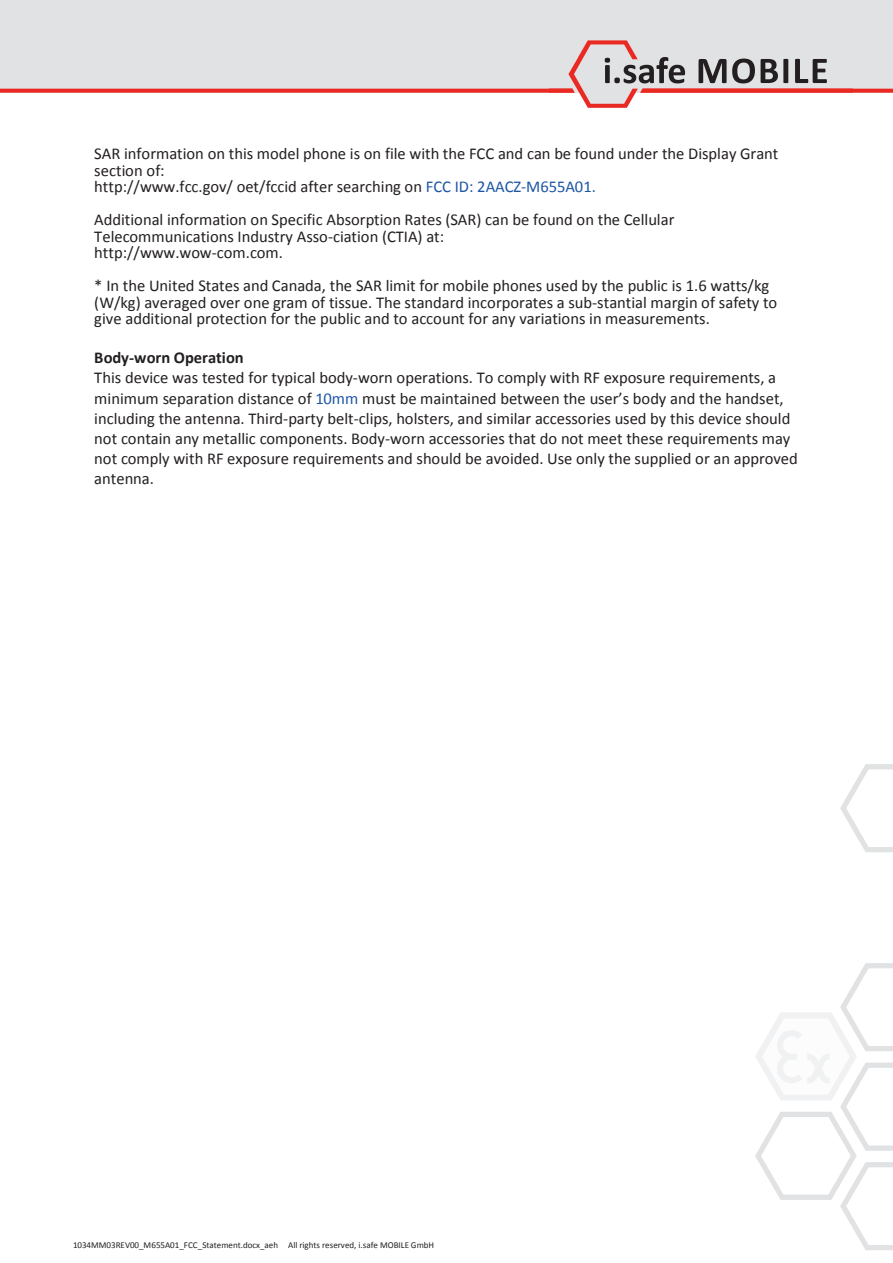
<style>
.page{position:relative;width:893px;height:1263px;background:#fff}
.page>*{position:absolute;margin:0;border:0;box-sizing:border-box;transform-origin:0 0}
.t1{font:16.5px/16.5px "Calibri";color:#231f20}
.t2{font:700 16.5px "Calibri";letter-spacing:-.005em;color:#231f20}
.t3{font:9px "Calibri";color:#231f20}
.s1{color:#1e56a6}
</style>
<div class="page">
<div style="left:0;top:0;width:893px;height:40px;background:#e1e2e4"></div>
<svg style="left:840px;top:764px;width:53px;height:88px"></svg>
<svg style="left:755px;top:963px;width:138px;height:287px"></svg>
<svg style="left:0;top:40px;width:893px;height:68px"></svg>
<p class="t1" style="left:94px;top:146px;width:686px">SAR information on this model phone is on file with the FCC and can be found under the Display Grant section of:<br>http://www.fcc.gov/ oet/fccid after searching on <span class="s1">FCC ID: 2AACZ-M655A01.</span></p>
<p class="t1" style="left:94px;top:212px;width:582px">Additional information on Specific Absorption Rates (SAR) can be found on the Cellular<br>Telecommunications Industry Asso-ciation (CTIA) at:<br>http://www.wow-com.com.</p>
<p class="t1" style="left:94px;top:277px;width:684px">* In the United States and Canada, the SAR limit for mobile phones used by the public is 1.6 watts/kg (W/kg) averaged over one gram of tissue. The standard incorporates a sub-stantial margin of safety to give additional protection for the public and to account for any variations in measurements.</p>
<p class="t2" style="left:94px;top:347px;width:151px">Body-worn Operation</p>
<p class="t1" style="left:94px;top:368px;width:705px;line-height:20.1px">This device was tested for typical body-worn operations. To comply with RF exposure requirements, a minimum separation distance of <span class="s1">10mm</span> must be maintained between the user’s body and the handset, including the antenna. Third-party belt-clips, holsters, and similar accessories used by this device should not contain any metallic components. Body-worn accessories that do not meet these requirements may not comply with RF exposure requirements and should be avoided. Use only the supplied or an approved antenna.</p>
<p class="t3" style="left:73px;top:1239px;width:363px">1034MM03REV00_M655A01_FCC_Statement.docx_aeh All rights reserved, i.safe MOBILE GmbH</p>
</div>
